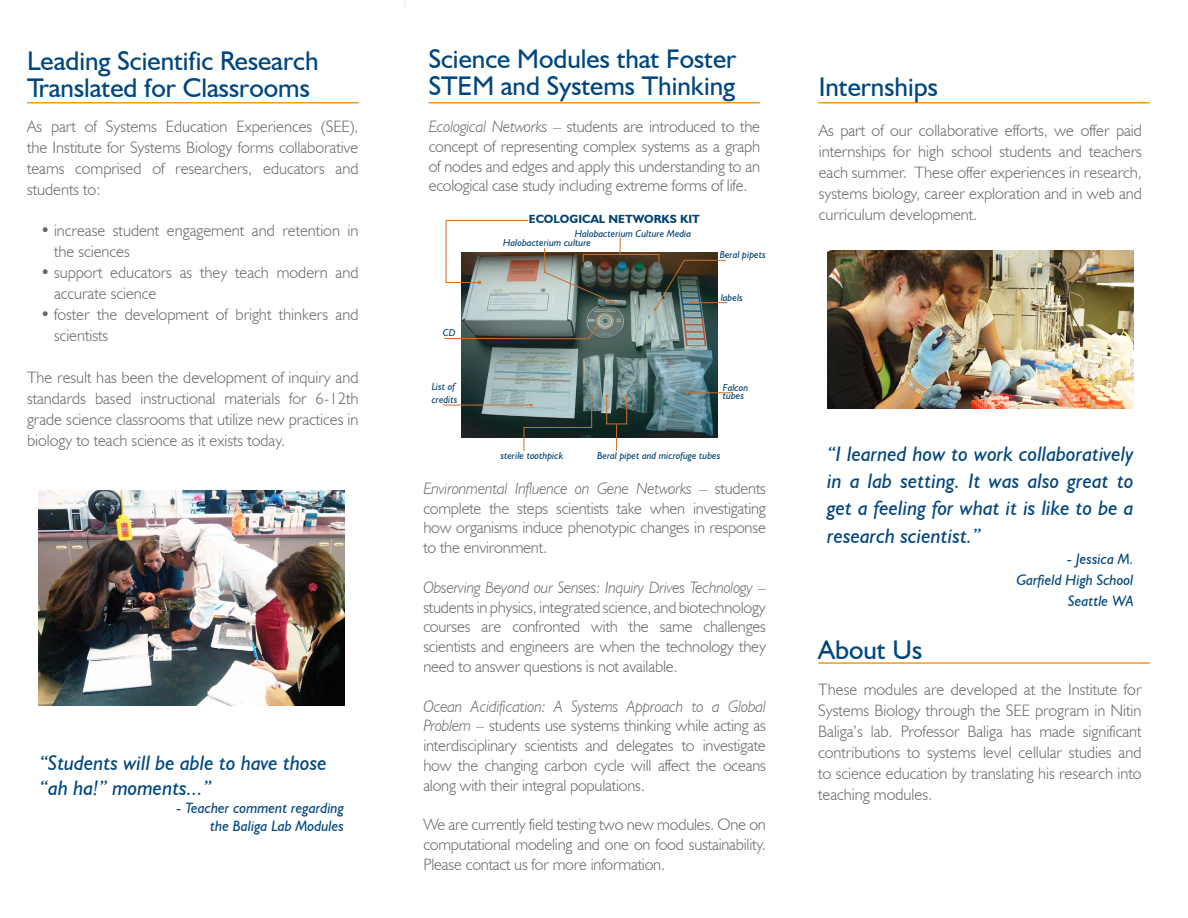
<style>
.page{position:relative;width:1188px;height:918px;background:#fff}
.page>*{position:absolute;margin:0;border:0;box-sizing:border-box;transform-origin:0 0}
.t1{font:27px/27px "Humanist 521 BT";color:#00467e}
.t2{font:italic 21px/27.6px "Humanist 521 BT";color:#00467e;text-align:justify}
.t3{font:300 16.5px/21px "Humanist 521 BT";color:#666;text-align:justify}
.t4{font:italic 15px "Humanist 521 BT";color:#00467e}
.t5{font:700 11.85px "Humanist 521 BT";color:#004270}
.t6{font:italic 10.2px/12.1px "Humanist 521 BT";color:#004270}
.s1{font-style:italic}
</style>
<div class="page">
<hr style="left:27px;top:102px;width:331px;height:1px;background:#f7971d">
<img style="left:39px;top:491px;width:306px;height:215px">
<hr style="left:818px;top:102px;width:332px;height:1px;background:#f7971d">
<img style="left:827px;top:250px;width:307px;height:159px">
<hr style="left:818px;top:662px;width:332px;height:2px;background:#f7971d">
<img style="left:461px;top:253px;width:256px;height:184px">
<div style="left:583px;top:254px;width:76px;height:8px;border:1px solid #cf6e28"></div>
<hr style="left:443px;top:405px;width:88px;height:1px;background:#cf6e28">
<svg style="left:444px;top:326px;width:154px;height:14px;background:#696f69"></svg>
<svg style="left:523px;top:394px;width:70px;height:58px"></svg>
<svg style="left:605px;top:395px;width:23px;height:56px"></svg>
<hr style="left:687px;top:392px;width:45px;height:1px;background:#cf6e28">
<svg style="left:654px;top:259px;width:73px;height:52px;background:#5d6258"></svg>
<svg style="left:543px;top:237px;width:78px;height:66px"></svg>
<svg style="left:445px;top:220px;width:84px;height:64px"></svg>
<hr style="left:429px;top:102px;width:331px;height:1px;background:#f7971d">
<p class="t1" style="left:27px;top:47px;width:293px">Leading Scientific Research<br>Translated for Classrooms</p>
<p class="t3" style="left:27px;top:116px;width:333px">As part of Systems Education Experiences (SEE), the Institute for Systems Biology forms collaborative teams comprised of researchers, educators and students to:</p>
<p class="t3" style="left:54px;top:219px;width:306px;text-indent:-14px">• increase student engagement and retention in the sciences</p>
<p class="t3" style="left:54px;top:261px;width:306px;text-indent:-14px">• support educators as they teach modern and accurate science</p>
<p class="t3" style="left:54px;top:303px;width:306px;text-indent:-14px">• foster the development of bright thinkers and scientists</p>
<p class="t3" style="left:27px;top:366px;width:333px">The result has been the development of inquiry and standards based instructional materials for 6-12th grade science classrooms that utilize new practices in biology to teach science as it exists today.</p>
<p class="t2" style="left:40px;top:750px;width:289px;line-height:25.2px">“Students will be able to have those “ah ha!” moments...”</p>
<p class="t4" style="left:176px;top:799px;width:169px">- Teacher comment regarding</p>
<p class="t4" style="left:210px;top:817px;width:135px">the Baliga Lab Modules</p>
<p class="t1" style="left:429px;top:44px;width:309px">Science Modules that Foster<br>STEM and Systems Thinking</p>
<p class="t3" style="left:429px;top:116px;width:333px;line-height:19.8px"><span class="s1">Ecological Networks</span> – students are introduced to the concept of representing complex systems as a graph of nodes and edges and apply this understanding to an ecological case study including extreme forms of life.</p>
<p class="t5" style="left:529px;top:212px;width:172px">ECOLOGICAL NETWORKS KIT</p>
<p class="t6" style="left:575px;top:227px;width:118px">Halobacterium Culture Media</p>
<p class="t6" style="left:443px;top:326px;width:14px">CD</p>
<p class="t6" style="left:432px;top:381px;width:27px">List of credits</p>
<p class="t6" style="left:503px;top:237px;width:89px">Halobacterium culture</p>
<p class="t6" style="left:720px;top:248px;width:48px">Beral pipets</p>
<p class="t6" style="left:721px;top:291px;width:24px">labels</p>
<p class="t6" style="left:723px;top:383px;width:27px;line-height:8.4px">Falcon tubes</p>
<p class="t6" style="left:500px;top:449px;width:64px">sterile toothpick</p>
<p class="t6" style="left:597px;top:449px;width:125px">Beral pipet and microfuge tubes</p>
<p class="t3" style="left:423px;top:478px;width:344px;line-height:19.8px"><span class="s1">Environmental Influence on Gene Networks</span> – students complete the steps scientists take when investigating how organisms induce phenotypic changes in response to the environment.</p>
<p class="t3" style="left:423px;top:577px;width:344px;line-height:19.8px"><span class="s1">Observing Beyond our Senses: Inquiry Drives Technology</span> – students in physics, integrated science, and biotechnology courses are confronted with the same challenges scientists and engineers are when the technology they need to answer questions is not available.</p>
<p class="t3" style="left:423px;top:696px;width:344px;line-height:19.8px"><span class="s1">Ocean Acidification: A Systems Approach to a Global Problem</span> – students use systems thinking while acting as interdisciplinary scientists and delegates to investigate how the changing carbon cycle will affect the oceans along with their integral populations.</p>
<p class="t3" style="left:423px;top:815px;width:344px;line-height:19.8px">We are currently field testing two new modules. One on computational modeling and one on food sustainability.<br>Please contact us for more information.</p>
<p class="t1" style="left:819px;top:72px;width:121px">Internships</p>
<p class="t3" style="left:819px;top:120px;width:325px">As part of our collaborative efforts, we offer paid internships for high school students and teachers each summer. These offer experiences in research, systems biology, career exploration and in web and curriculum development.</p>
<p class="t2" style="left:827px;top:439px;width:308px">“I learned how to work collaboratively in a lab setting. It was also great to get a feeling for what it is like to be a research scientist.”</p>
<p class="t4" style="left:1067px;top:550px;width:68px">- Jessica M.</p>
<p class="t4" style="left:1016px;top:571px;width:119px">Garfield High School</p>
<p class="t4" style="left:1068px;top:592px;width:67px">Seattle WA</p>
<p class="t1" style="left:818px;top:636px;width:105px">About Us</p>
<p class="t3" style="left:818px;top:678px;width:325px">These modules are developed at the Institute for Systems Biology through the SEE program in Nitin Baliga’s lab. Professor Baliga has made significant contributions to systems level cellular studies and to science education by translating his research into teaching modules.</p>
</div>
